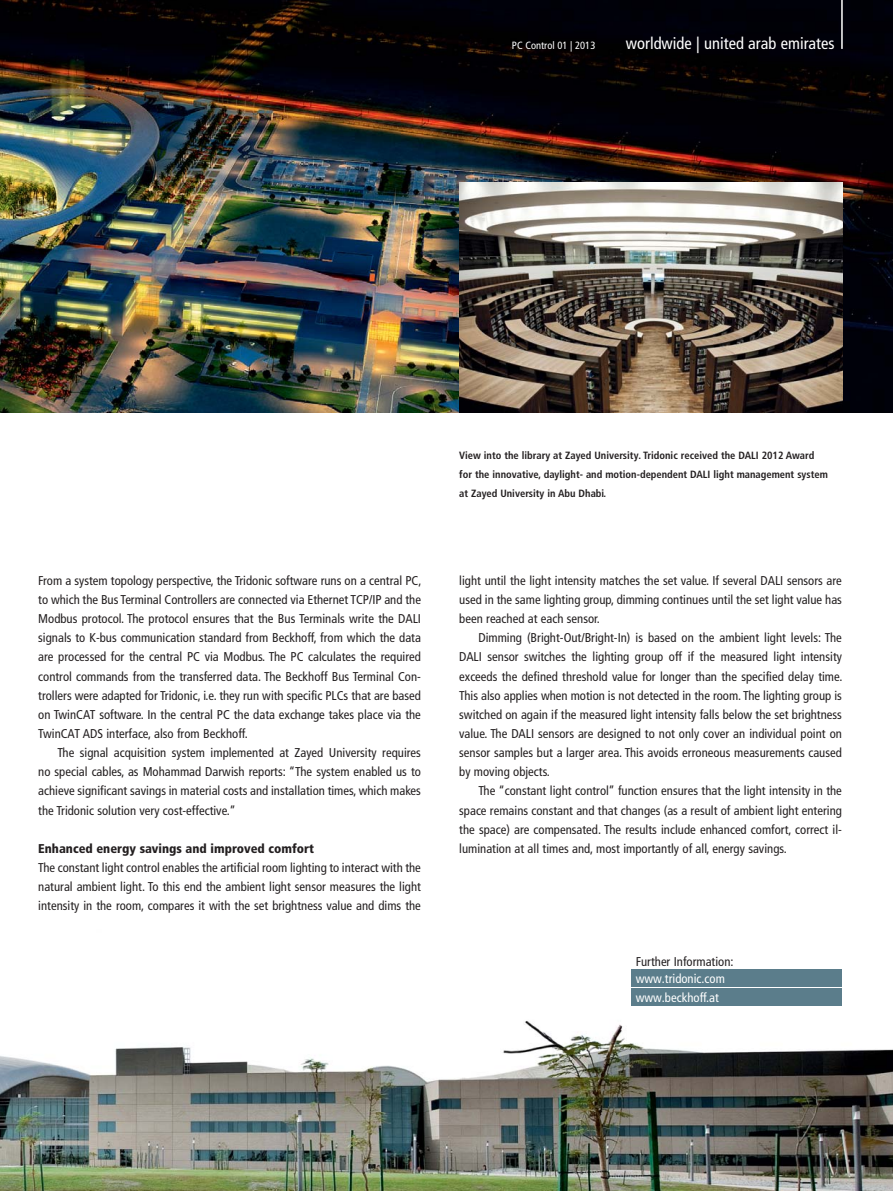
<style>
.page{position:relative;width:893px;height:1191px;background:#fff}
.page>*{position:absolute;margin:0;border:0;box-sizing:border-box;transform-origin:0 0}
.t1{font:condensed 16.5px "Frutiger LT Pro";color:#fff}
.t2{font:condensed 12.75px/19.2px "Frutiger LT Pro";color:#231f20;text-align:justify}
.t3{font:900 condensed 12.75px "Frutiger LT Pro";color:#231f20}
.t4{font:condensed 12.75px/19px "Frutiger LT Pro";color:#fff}
.t5{font:700 condensed 10.5px/19px "Frutiger LT Pro";color:#231f20}
.t6{font:condensed 10.5px "Frutiger LT Pro";color:#fff}
</style>
<div class="page">
<img style="left:0;top:986px;width:893px;height:204px">
<img style="left:0;top:0;width:893px;height:412px">
<hr style="left:841px;top:0;width:2px;height:49px;background:#fff">
<div style="left:631px;top:969px;width:211px;height:17px;background:#5b7d8b"></div>
<div style="left:631px;top:989px;width:211px;height:17px;background:#5b7d8b"></div>
<img style="left:459px;top:183px;width:384px;height:229px">
<p class="t6" style="left:512px;top:41px;width:85px">PC Control 01 | 2013</p>
<p class="t1" style="left:626px;top:37px;width:210px">worldwide | united arab emirates</p>
<p class="t2" style="left:38px;top:572px;width:385px">From a system topology perspective, the Tridonic software runs on a central PC, to which the Bus Terminal Controllers are connected via Ethernet TCP/IP and the Modbus protocol. The protocol ensures that the Bus Terminals write the DALI signals to K-bus communication standard from Beckhoff, from which the data are processed for the central PC via Modbus. The PC calculates the required control commands from the transferred data. The Beckhoff Bus Terminal Con&shy;trollers were adapted for Tridonic, i.e. they run with specific PLCs that are based on TwinCAT software. In the central PC the data exchange takes place via the TwinCAT ADS interface, also from Beckhoff.</p>
<p class="t2" style="left:38px;top:744px;width:384px;text-indent:19px">The signal acquisition system implemented at Zayed University requires no special cables, as Mohammad Darwish reports: “The system enabled us to achieve significant savings in material costs and installation times, which makes the Tridonic solution very cost-effective.”</p>
<p class="t3" style="left:38px;top:843px;width:277px">Enhanced energy savings and improved comfort</p>
<p class="t2" style="left:38px;top:859px;width:384px">The constant light control enables the artificial room lighting to interact with the natural ambient light. To this end the ambient light sensor measures the light intensity in the room, compares it with the set brightness value and dims the</p>
<p class="t5" style="left:459px;top:447px;width:370px">View into the library at Zayed University. Tridonic received the DALI 2012 Award for the innovative, daylight- and motion-dependent DALI light management system at Zayed University in Abu Dhabi.</p>
<p class="t2" style="left:459px;top:572px;width:384px">light until the light intensity matches the set value. If several DALI sensors are used in the same lighting group, dimming continues until the set light value has been reached at each sensor.</p>
<p class="t2" style="left:459px;top:629px;width:385px;text-indent:19px">Dimming (Bright-Out/Bright-In) is based on the ambient light levels: The DALI sensor switches the lighting group off if the measured light intensity exceeds the defined threshold value for longer than the specified delay time.<br>This also applies when motion is not detected in the room. The lighting group is switched on again if the measured light intensity falls below the set brightness value. The DALI sensors are designed to not only cover an individual point on sensor samples but a larger area. This avoids erroneous measurements caused by moving objects.</p>
<p class="t2" style="left:459px;top:783px;width:384px;text-indent:19px">The “constant light control” function ensures that the light intensity in the space remains constant and that changes (as a result of ambient light entering the space) are compensated. The results include enhanced comfort, correct il&shy;lumination at all times and, most importantly of all, energy savings.</p>
<p class="t2" style="left:636px;top:953px;width:99px">Further Information:</p>
<p class="t4" style="left:636px;top:970px;width:91px">www.tridonic.com www.beckhoff.at</p>
</div>
